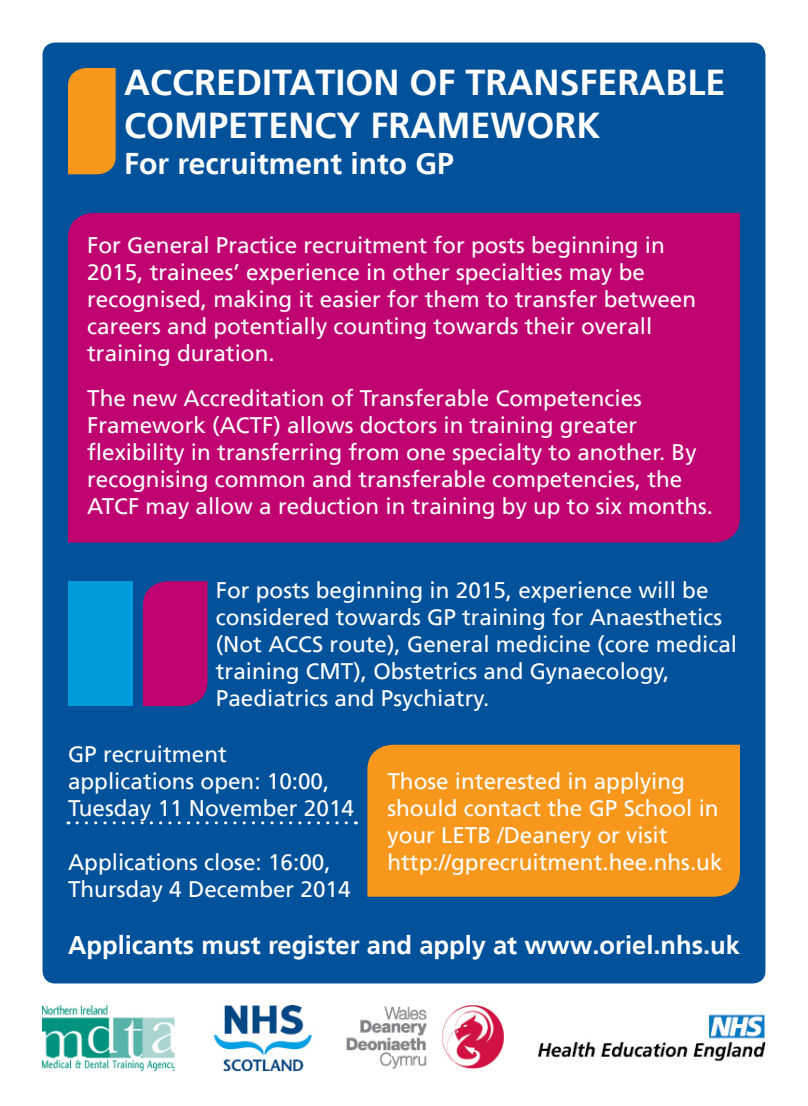
<style>
.page{position:relative;width:808px;height:1106px;background:#fff}
.page>*{position:absolute;margin:0;border:0;box-sizing:border-box;transform-origin:0 0}
.t1{font:700 36px/43.2px "Frutiger";color:#fff}
.t2{font:700 30px "Frutiger";color:#fff}
.t3{font:700 25.5px "Frutiger";color:#fff}
.t4{font:22.5px/27px "Frutiger";color:#fff}
</style>
<div class="page">
<div style="left:43px;top:43px;width:722px;height:940px;background:#01519b;border-radius:13px"></div>
<div style="left:68px;top:213px;width:672px;height:329px;background:#bf0471"></div>
<div style="left:68px;top:581px;width:65px;height:125px;background:#009bda"></div>
<div style="left:143px;top:581px;width:64px;height:125px;background:#bf0471"></div>
<div style="left:367px;top:744px;width:373px;height:152px;background:#f7981d"></div>
<svg style="left:77px;top:821px;width:279px;height:3px"></svg>
<img style="left:43px;top:1006px;width:722px;height:65px">
<svg style="left:68px;top:68px;width:48px;height:106px;background:#ee9521"></svg>
<p class="t1" style="left:124px;top:61px;width:603px">ACCREDITATION OF TRANSFERABLE<br>COMPETENCY FRAMEWORK</p>
<p class="t2" style="left:124px;top:146px;width:331px">For recruitment into GP</p>
<p class="t4" style="left:87px;top:232px;width:610px">For General Practice recruitment for posts beginning in 2015, trainees’ experience in other specialties may be recognised, making it easier for them to transfer between careers and potentially counting towards their overall training duration.</p>
<p class="t4" style="left:87px;top:385px;width:627px">The new Accreditation of Transferable Competencies Framework (ACTF) allows doctors in training greater flexibility in transferring from one specialty to another. By recognising common and transferable competencies, the ATCF may allow a reduction in training by up to six months.</p>
<p class="t4" style="left:216px;top:577px;width:523px">For posts beginning in 2015, experience will be considered towards GP training for Anaesthetics (Not ACCS route), General medicine (core medical training CMT), Obstetrics and Gynaecology, Paediatrics and Psychiatry.</p>
<p class="t4" style="left:68px;top:740px;width:287px">GP recruitment applications open: 10:00,<br>Tuesday 11 November 2014</p>
<p class="t4" style="left:68px;top:848px;width:284px">Applications close: 16:00,<br>Thursday 4 December 2014</p>
<p class="t3" style="left:68px;top:930px;width:673px">Applicants must register and apply at www.oriel.nhs.uk</p>
<p class="t4" style="left:387px;top:767px;width:333px">Those interested in applying should contact the GP School in your LETB /Deanery or visit</p>
<p class="t4" style="left:387px;top:848px;width:337px">http://gprecruitment.hee.nhs.uk</p>
</div>
